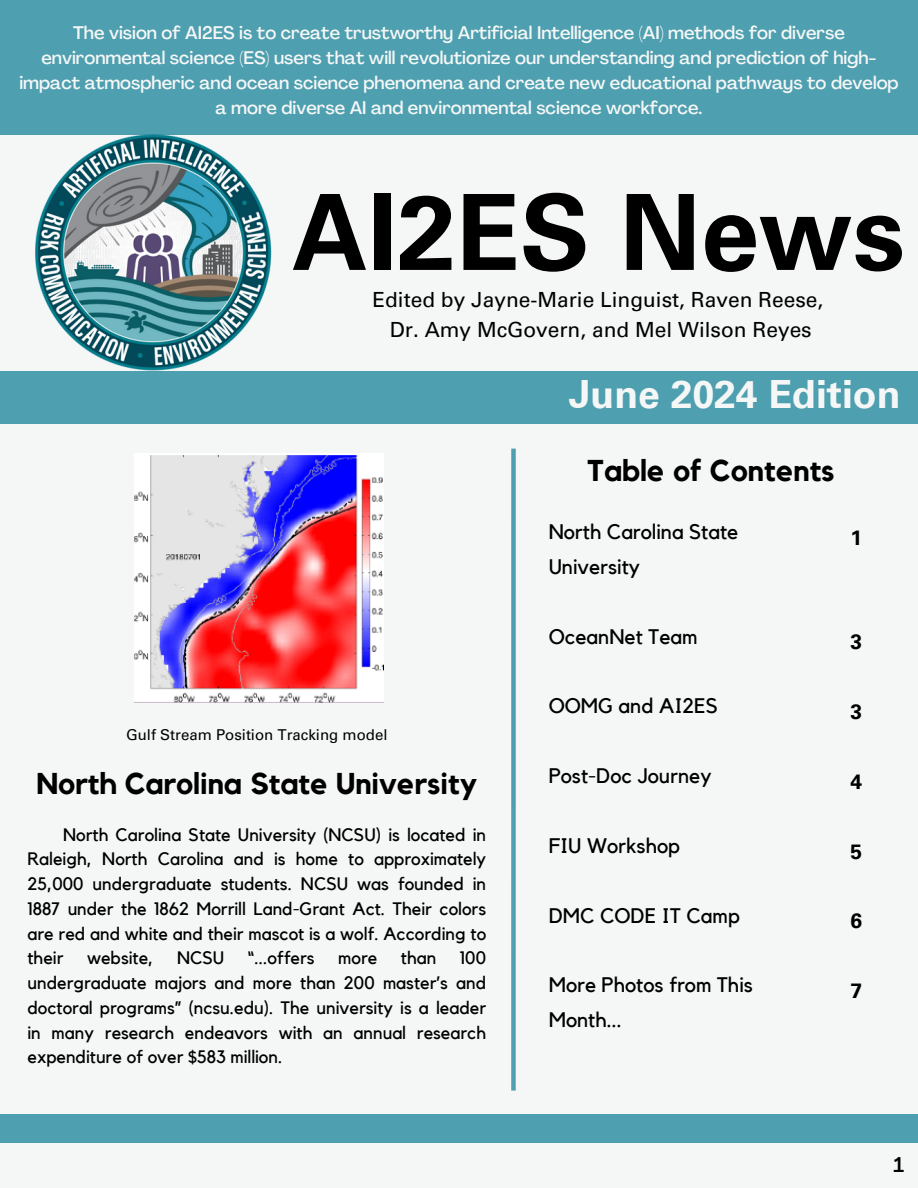
<style>
.page{position:relative;width:918px;height:1188px;background:#f5f7f7}
.page>*{position:absolute;margin:0;border:0;box-sizing:border-box;transform-origin:0 0}
.t1{font:700 105px "Univers LT Pro 65";color:#000}
.t2{font:700 39px "Univers LT Pro 65";color:#f5f7f7}
.t3{font:700 30px "Kollektif";color:#000}
.t4{font:21px/34.8px "Kollektif";color:#000}
.t5{font:21px/29.2px "Univers LT Pro 55 Roman";color:#000;text-align:center}
.t6{font:700 21px "Univers LT Pro 65";color:#000}
.t7{font:500 21px "Agrandir";color:#000}
.t8{font:18px/24.8px "Kollektif";color:#000;text-align:justify}
.t9{font:500 18px/24.8px "Agrandir";color:#f5f7f7;text-align:center}
.t10{font:15px "Univers LT Pro 55 Roman";color:#000}
</style>
<div class="page">
<div style="left:0;top:0;width:918px;height:424px;background:#4e9faf"></div>
<div style="left:0;top:135px;width:918px;height:235px;background:#f5f7f7"></div>
<img style="left:14px;top:134px;width:278px;height:237px">
<div style="left:0;top:1114px;width:918px;height:29px;background:#4e9faf"></div>
<div style="left:511px;top:449px;width:5px;height:642px;background:#4e9faf"></div>
<img style="left:135px;top:455px;width:249px;height:247px">
<h1 class="t9" style="left:19px;top:23px;width:881px">The vision of AI2ES is to create trustworthy Artificial Intelligence (AI) methods for diverse environmental science (ES) users that will revolutionize our understanding and prediction of high&shy;impact atmospheric and ocean science phenomena and create new educational pathways to develop a more diverse AI and environmental science workforce.</h1>
<h5 class="t1" style="left:292px;top:194px;width:614px">AI2ES News</h5>
<h2 class="t5" style="left:372px;top:288px;width:453px">Edited by Jayne-Marie Linguist, Raven Reese,<br>Dr. Amy McGovern, and Mel Wilson Reyes</h2>
<p class="t2" style="left:569px;top:380px;width:333px">June 2024 Edition</p>
<p class="t10" style="left:126px;top:729px;width:263px">Gulf Stream Position Tracking model</p>
<p class="t3" style="left:36px;top:769px;width:442px">North Carolina State University</p>
<h3 class="t8" style="left:27px;top:823px;width:460px;text-indent:36px">North Carolina State University (NCSU) is located in Raleigh, North Carolina and is home to approximately 25,000 undergraduate students. NCSU was founded in 1887 under the 1862 Morrill Land-Grant Act. Their colors are red and white and their mascot is a wolf. According to their</h3>
<h3 class="t8" style="left:87px;top:946px;width:68px">website,</h3>
<h3 class="t8" style="left:177px;top:946px;width:49px">NCSU</h3>
<h3 class="t8" style="left:248px;top:946px;width:68px">“...offers</h3>
<h3 class="t8" style="left:338px;top:946px;width:41px">more</h3>
<h3 class="t8" style="left:401px;top:946px;width:37px">than</h3>
<h3 class="t8" style="left:27px;top:946px;width:460px;text-indent:432px">100 undergraduate majors and more than 200 master’s and doctoral programs” (ncsu.edu). The university is a leader in many research endeavors with an annual research expenditure of over $583 million.</h3>
<p class="t3" style="left:587px;top:457px;width:249px">Table of Contents</p>
<h5 class="t4" style="left:549px;top:515px;width:191px">North Carolina State<br>University</h5>
<h4 class="t6" style="left:851px;top:529px;width:13px">1</h4>
<h5 class="t4" style="left:549px;top:620px;width:150px">OceanNet Team</h5>
<h5 class="t4" style="left:549px;top:689px;width:171px">OOMG and AI2ES</h5>
<h5 class="t4" style="left:549px;top:759px;width:164px">Post-Doc Journey</h5>
<h5 class="t4" style="left:549px;top:829px;width:133px">FIU Workshop</h5>
<h5 class="t4" style="left:549px;top:899px;width:193px">DMC CODE IT Camp</h5>
<h5 class="t4" style="left:549px;top:968px;width:206px">More Photos from This<br>Month...</h5>
<h4 class="t6" style="left:851px;top:634px;width:13px">3</h4>
<h4 class="t6" style="left:851px;top:704px;width:13px">3</h4>
<h4 class="t6" style="left:851px;top:774px;width:13px">4</h4>
<h4 class="t6" style="left:851px;top:843px;width:13px">5</h4>
<h4 class="t6" style="left:851px;top:913px;width:13px">6</h4>
<h4 class="t6" style="left:851px;top:983px;width:13px">7</h4>
<h3 class="t7" style="left:893px;top:1157px;width:12px">1</h3>
</div>
